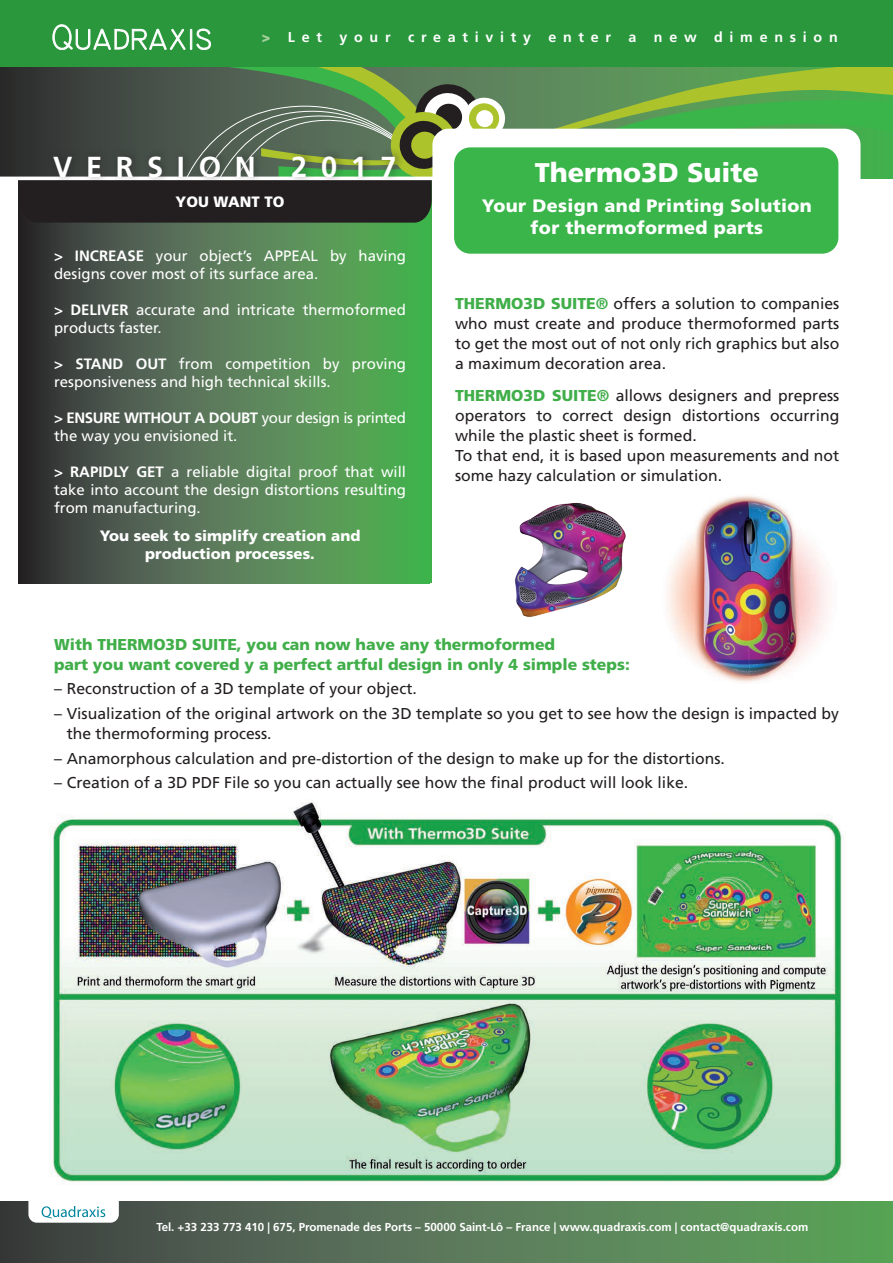
<style>
.page{position:relative;width:893px;height:1263px;background:#fff}
.page>*{position:absolute;margin:0;border:0;box-sizing:border-box;transform-origin:0 0}
.t1{font:700 28.95px "Frutiger LT Std";letter-spacing:.475em;color:#fff}
.t2{font:900 27px "Frutiger LT Std";color:#fff}
.t3{font:900 18px/21.6px "Frutiger";letter-spacing:.02em;color:#fff;text-align:center}
.t4{font:15.75px/19.8px "Frutiger LT Std";color:#231f20}
.t5{font:900 15.75px/20.2px "Frutiger LT Std";color:#40ae49}
.t6{font:15px/18px "Frutiger LT Std";color:#fff}
.t7{font:900 15px/18px "Frutiger LT Std";color:#fff;text-align:center}
.t8{font:900 15px "Frutiger";color:#fff}
.t9{font:700 14.25px "Frutiger LT Std";letter-spacing:.475em;color:#fff}
.t10{font:700 11.55px "Frutiger LT Std";letter-spacing:-.005em;color:#fff}
.s1{font-weight:900;color:#a3cf9a}
.s2{font-weight:700}
.s3{font-weight:900;color:#40ae49}
.s4{font-weight:700;color:#40ae49}
</style>
<div class="page">
<img style="left:515px;top:502px;width:111px;height:115px">
<svg style="left:18px;top:180px;width:411px;height:403px;background:#4e7750"></svg>
<svg style="left:0;top:61px;width:893px;height:117px;background:#2f3d30"></svg>
<svg style="left:43px;top:67px;width:218px;height:15px;background:#455047"></svg>
<svg style="left:261px;top:67px;width:632px;height:100px;background:#62a44c"></svg>
<svg style="left:20px;top:82px;width:486px;height:141px;background:#475140"></svg>
<hr style="left:0;top:177px;width:440px;height:3px;background:#fff">
<div style="left:0;top:0;width:893px;height:67px;background:#2a973d"></div>
<svg style="left:432px;top:129px;width:428px;height:125px"></svg>
<div style="left:454px;top:147px;width:384px;height:107px;background:#3ab54a;border-radius:16px"></div>
<svg style="left:0;top:1201px;width:893px;height:62px;background:#547655"></svg>
<svg style="left:28px;top:1201px;width:91px;height:22px"></svg>
<img style="left:50px;top:802px;width:793px;height:380px">
<svg style="left:53px;top:25px;width:132px;height:25px"></svg>
<div style="left:190px;top:29px;width:2px;height:21px;border:1px solid #fff"></div>
<svg style="left:197px;top:29px;width:14px;height:21px"></svg>
<div style="left:48px;top:147px;width:356px;height:37px;background:#231f20;opacity:.5"></div>
<img style="left:667px;top:496px;width:162px;height:186px">
<p class="t9" style="left:262px;top:29px;width:577px"><span class="s1">&gt;</span> Let your creativity enter a new dimension</p>
<h1 class="t1" style="left:53px;top:150px;width:345px">VERSION 2017</h1>
<p class="t8" style="left:176px;top:192px;width:110px">YOU WANT TO</p>
<p class="t6" style="left:54px;top:247px;width:354px"><span class="s2">&gt; INCREASE</span> your object’s APPEAL by having designs cover most of its surface area.</p>
<p class="t6" style="left:54px;top:301px;width:354px"><span class="s2">&gt; DELIVER</span> accurate and intricate thermoformed products faster.</p>
<p class="t6" style="left:54px;top:355px;width:354px"><span class="s2">&gt; STAND OUT</span> from competition by proving responsiveness and high technical skills.</p>
<p class="t6" style="left:54px;top:409px;width:354px"><span class="s2">&gt; ENSURE WITHOUT A DOUBT</span> your design is printed the way you envisioned it.</p>
<p class="t6" style="left:54px;top:463px;width:354px;text-align:justify"><span class="s2">&gt; RAPIDLY GET</span> a reliable digital proof that will take into account the design distortions resulting from manufacturing.</p>
<p class="t7" style="left:100px;top:527px;width:262px">You seek to simplify creation and production processes.</p>
<h2 class="t2" style="left:535px;top:156px;width:226px">Thermo3D Suite</h2>
<p class="t3" style="left:482px;top:195px;width:332px">Your Design and Printing Solution for thermoformed parts</p>
<p class="t4" style="left:455px;top:294px;width:386px;text-align:justify"><span class="s3">THERMO3D SUITE</span><span class="s4">®</span> offers a solution to companies who must create and produce thermoformed parts to get the most out of not only rich graphics but also a maximum decoration area.</p>
<p class="t4" style="left:455px;top:386px;width:386px"><span class="s3">THERMO3D SUITE</span><span class="s4">®</span> allows designers and prepress operators to correct design distortions occurring while the plastic sheet is formed.<br>To that end, it is based upon measurements and not some hazy calculation or simulation.</p>
<p class="t5" style="left:54px;top:634px;width:577px">With THERMO3D SUITE, you can now have any thermoformed<br>part you want covered y a perfect artful design in only 4 simple steps:</p>
<p class="t4" style="left:54px;top:679px;width:364px">– Reconstruction of a 3D template of your object.</p>
<p class="t4" style="left:67px;top:703px;width:774px;line-height:20.2px;text-indent:-13px">– Visualization of the original artwork on the 3D template so you get to see how the design is impacted by the thermoforming process.</p>
<p class="t4" style="left:54px;top:748px;width:672px">– Anamorphous calculation and pre-distortion of the design to make up for the distortions.</p>
<p class="t4" style="left:54px;top:773px;width:636px">– Creation of a 3D PDF File so you can actually see how the final product will look like.</p>
<p class="t10" style="left:157px;top:1220px;width:653px">Tel. +33 233 773 410 | 675, Promenade des Ports – 50000 Saint-Lô – France | www.quadraxis.com | contact@quadraxis.com</p>
</div>
